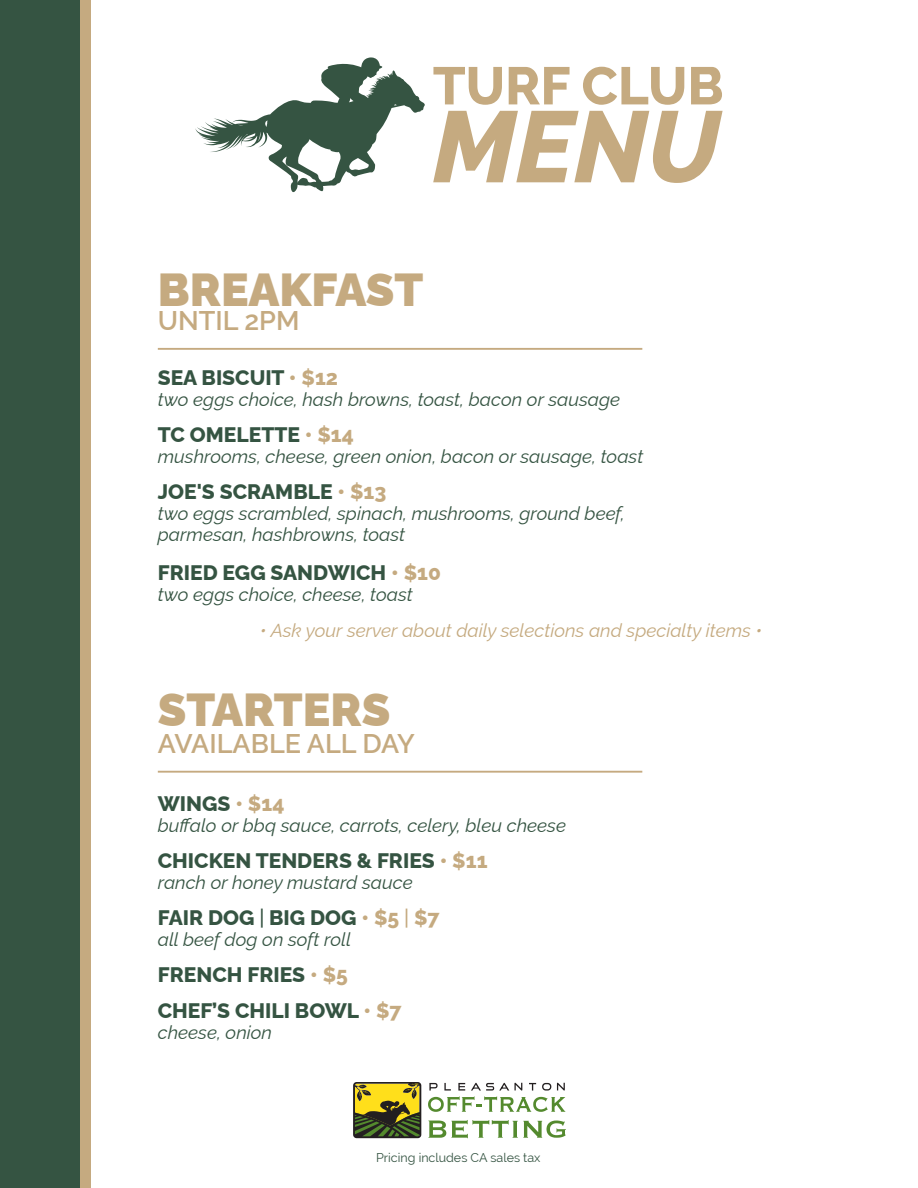
<style>
.page{position:relative;width:918px;height:1188px;background:#fff}
.page>*{position:absolute;margin:0;border:0;box-sizing:border-box;transform-origin:0 0}
.t1{font:italic 800 100.8px "Raleway";color:#c5aa80}
.t2{font:800 52.8px "Raleway";color:#c5aa80}
.t3{font:900 46.35px "Raleway";color:#c5aa80}
.t4{font:600 27px "Raleway";color:#c5aa80}
.t5{font:800 21px/36px "Raleway";color:#355442}
.t6{font:italic 18.75px/21px "Raleway";color:#355442}
.t7{font:italic 18.75px "Raleway";color:#c5aa80}
.t8{font:12.45px "Raleway";color:#355442}
.s1{color:#c5aa80}
.s2{font-weight:500}
.s3{font-weight:500;color:#c5aa80}
</style>
<div class="page">
<hr style="left:158px;top:348px;width:484px;height:2px;background:#c5aa80">
<hr style="left:158px;top:771px;width:484px;height:2px;background:#c5aa80">
<svg style="left:196px;top:57px;width:229px;height:136px"></svg>
<svg style="left:428px;top:1083px;width:137px;height:29px"></svg>
<svg style="left:428px;top:1120px;width:138px;height:18px"></svg>
<svg style="left:353px;top:1082px;width:68px;height:56px;background:#817a23"></svg>
<div style="left:0;top:0;width:90px;height:1188px;background:linear-gradient(to bottom,#c5aa80,#c5aa80)"></div>
<div style="left:0;top:0;width:79px;height:1188px;background:#355442"></div>
<h2 class="t2" style="left:433px;top:44px;width:292px">TURF CLUB</h2>
<h1 class="t1" style="left:433px;top:66px;width:288px">MENU</h1>
<h3 class="t3" style="left:158px;top:253px;width:267px">BREAKFAST</h3>
<h3 class="t4" style="left:158px;top:299px;width:143px">UNTIL 2PM</h3>
<p class="t5" style="left:158px;top:357px;width:182px">SEA BISCUIT <span class="s1">• $12</span></p>
<p class="t6" style="left:158px;top:387px;width:464px">two eggs choice, hash browns, toast, bacon or sausage</p>
<p class="t5" style="left:158px;top:414px;width:198px">TC OMELETTE <span class="s1">• $14</span></p>
<p class="t6" style="left:158px;top:444px;width:487px">mushrooms, cheese, green onion, bacon or sausage, toast</p>
<p class="t5" style="left:158px;top:471px;width:230px">JOE'S SCRAMBLE <span class="s1">• $13</span></p>
<p class="t6" style="left:158px;top:501px;width:468px">two eggs scrambled, spinach, mushrooms, ground beef, parmesan, hashbrowns, toast</p>
<p class="t5" style="left:158px;top:552px;width:285px">FRIED EGG SANDWICH <span class="s1">• $10</span></p>
<p class="t6" style="left:158px;top:582px;width:257px">two eggs choice, cheese, toast</p>
<p class="t7" style="left:260px;top:616px;width:503px">• Ask your server about daily selections and specialty items •</p>
<h3 class="t3" style="left:158px;top:673px;width:234px">STARTERS</h3>
<h3 class="t4" style="left:158px;top:722px;width:259px">AVAILABLE ALL DAY</h3>
<p class="t5" style="left:158px;top:783px;width:128px">WINGS <span class="s1">• $14</span></p>
<p class="t6" style="left:158px;top:812px;width:410px">buffalo or bbq sauce, carrots, celery, bleu cheese</p>
<p class="t5" style="left:158px;top:840px;width:331px">CHICKEN TENDERS &amp; FRIES <span class="s1">• $11</span></p>
<p class="t6" style="left:158px;top:869px;width:256px">ranch or honey mustard sauce</p>
<p class="t5" style="left:158px;top:897px;width:283px">FAIR DOG <span class="s2">|</span> BIG DOG <span class="s1">• $5</span> <span class="s3">|</span> <span class="s1">$7</span></p>
<p class="t6" style="left:158px;top:926px;width:195px">all beef dog on soft roll</p>
<p class="t5" style="left:158px;top:954px;width:245px">FRENCH FRIES <span class="s1">• $5<br></span>CHEF’S CHILI BOWL <span class="s1">• $7</span></p>
<p class="t6" style="left:158px;top:1019px;width:116px">cheese, onion</p>
<p class="t8" style="left:376px;top:1150px;width:166px">Pricing includes CA sales tax</p>
</div>
